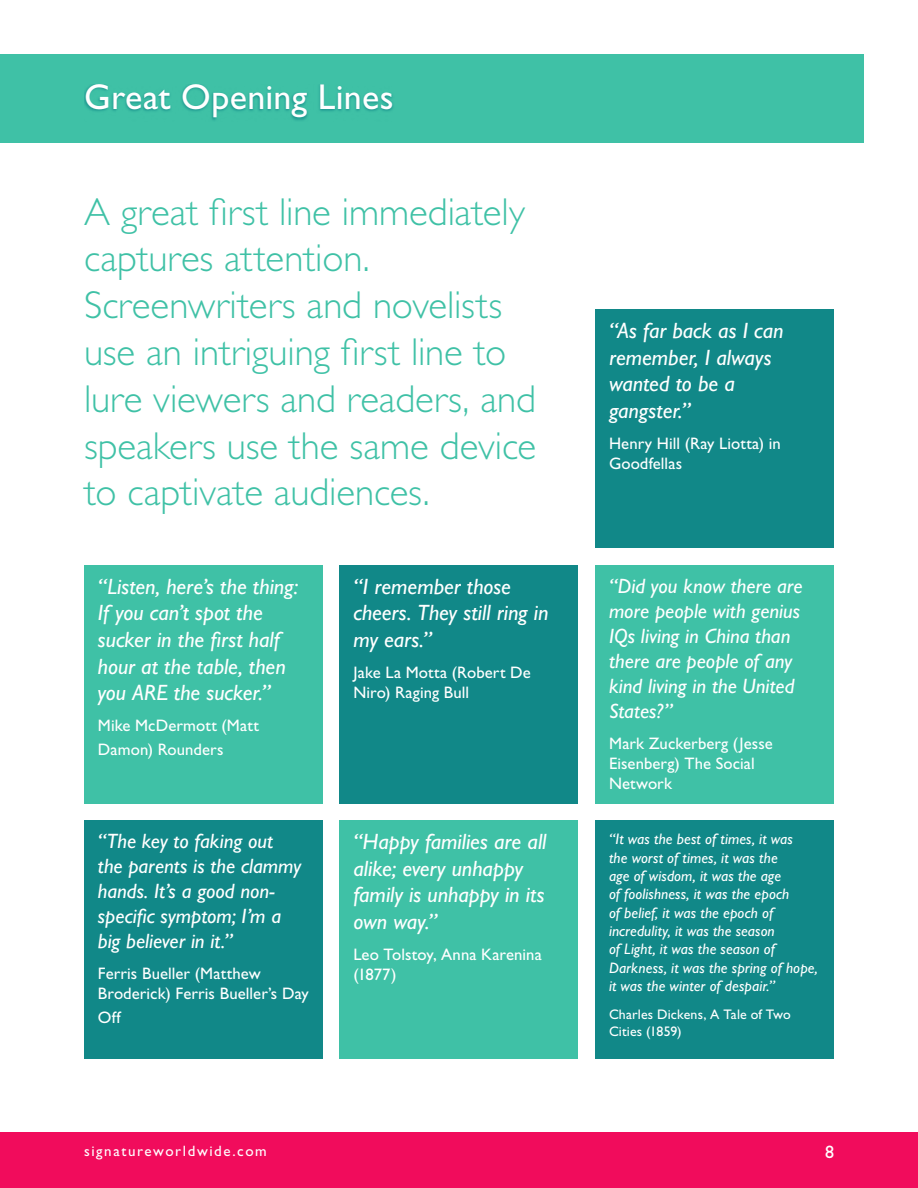
<style>
.page{position:relative;width:918px;height:1188px;background:#fff}
.page>*{position:absolute;margin:0;border:0;box-sizing:border-box;transform-origin:0 0}
.t1{font:300 39px/46.8px "Gill Sans Std";color:#3fc1a6}
.t2{font:36px "Gill Sans Std";letter-spacing:.005em;color:#fff}
.t3{font:italic 22.2px/26.7px "Gill Sans Std";color:#fff}
.t4{font:italic 20.85px/25px "Gill Sans Std";color:#fff}
.t5{font:18px "Gill Sans Std";color:#fff}
.t6{font:16.65px/20px "Gill Sans Std";letter-spacing:.005em;color:#fff}
.t7{font:italic 15.3px/18.3px "Gill Sans Std";letter-spacing:.01em;color:#fff}
.t8{font:15px "Gill Sans Std";letter-spacing:.105em;color:#fff}
.t9{font:13.95px/16.6px "Gill Sans Std";letter-spacing:.01em;color:#fff}
</style>
<div class="page">
<div style="left:0;top:1132px;width:918px;height:56px;background:#f10c5c"></div>
<div style="left:0;top:54px;width:864px;height:88px;background:#3fc1a6"></div>
<div style="left:84px;top:84px;width:310px;height:37px;background:#188;opacity:.75"></div>
<div style="left:84px;top:565px;width:239px;height:238px;background:#3fc1a6"></div>
<div style="left:84px;top:820px;width:239px;height:239px;background:#188"></div>
<div style="left:595px;top:309px;width:239px;height:239px;background:#188"></div>
<div style="left:340px;top:565px;width:238px;height:238px;background:#188"></div>
<div style="left:340px;top:820px;width:238px;height:239px;background:#3fc1a6"></div>
<div style="left:595px;top:565px;width:239px;height:238px;background:#3fc1a6"></div>
<div style="left:595px;top:820px;width:239px;height:239px;background:#188"></div>
<h2 class="t2" style="left:84px;top:76px;width:311px">Great Opening Lines</h2>
<h1 class="t1" style="left:84px;top:189px;width:454px">A great first line immediately captures attention.<br>Screenwriters and novelists use an intriguing first line to lure viewers and readers, and speakers use the same device to captivate audiences.</h1>
<p class="t3" style="left:98px;top:573px;width:202px">“Listen, here’s the thing:<br>If you can’t spot the sucker in the first half hour at the table, then you ARE the sucker.”</p>
<p class="t6" style="left:98px;top:714px;width:163px;line-height:23.4px">Mike McDermott (Matt<br>Damon) Rounders</p>
<p class="t4" style="left:98px;top:829px;width:205px">“The key to faking out the parents is the clammy hands. It’s a good non&shy;specific symptom; I’m a big believer in it.”</p>
<p class="t6" style="left:98px;top:964px;width:212px">Ferris Bueller (Matthew<br>Broderick) Ferris Bueller’s Day</p>
<p class="t6" style="left:98px;top:1007px;width:24px">Off</p>
<p class="t3" style="left:353px;top:573px;width:197px">“I remember those cheers. They still ring in my ears.”</p>
<p class="t6" style="left:353px;top:663px;width:179px">Jake La Motta (Robert De<br>Niro) Raging Bull</p>
<p class="t3" style="left:353px;top:828px;width:195px">“Happy families are all alike; every unhappy family is unhappy in its own way.”</p>
<p class="t6" style="left:353px;top:945px;width:190px">Leo Tolstoy, Anna Karenina (1877)</p>
<p class="t3" style="left:609px;top:317px;width:176px">“As far back as I can remember, I always wanted to be a gangster.”</p>
<p class="t6" style="left:609px;top:434px;width:173px">Henry Hill (Ray Liotta) in<br>Goodfellas</p>
<p class="t4" style="left:609px;top:573px;width:195px">“Did you know there are more people with genius<br>IQs living in China than there are people of any kind living in the United<br>States?”</p>
<p class="t6" style="left:609px;top:733px;width:165px">Mark Zuckerberg (Jesse<br>Eisenberg) The Social<br>Network</p>
<p class="t7" style="left:609px;top:830px;width:211px">“It was the best of times, it was<br>the worst of times, it was the<br>age of wisdom, it was the age<br>of foolishness, it was the epoch<br>of belief, it was the epoch of incredulity, it was the season<br>of Light, it was the season of<br>Darkness, it was the spring of hope, it was the winter of despair.”</p>
<p class="t9" style="left:609px;top:1006px;width:183px">Charles Dickens, A Tale of Two<br>Cities (1859)</p>
<p class="t8" style="left:84px;top:1143px;width:184px">signatureworldwide.com</p>
<p class="t5" style="left:825px;top:1142px;width:10px">8</p>
</div>
